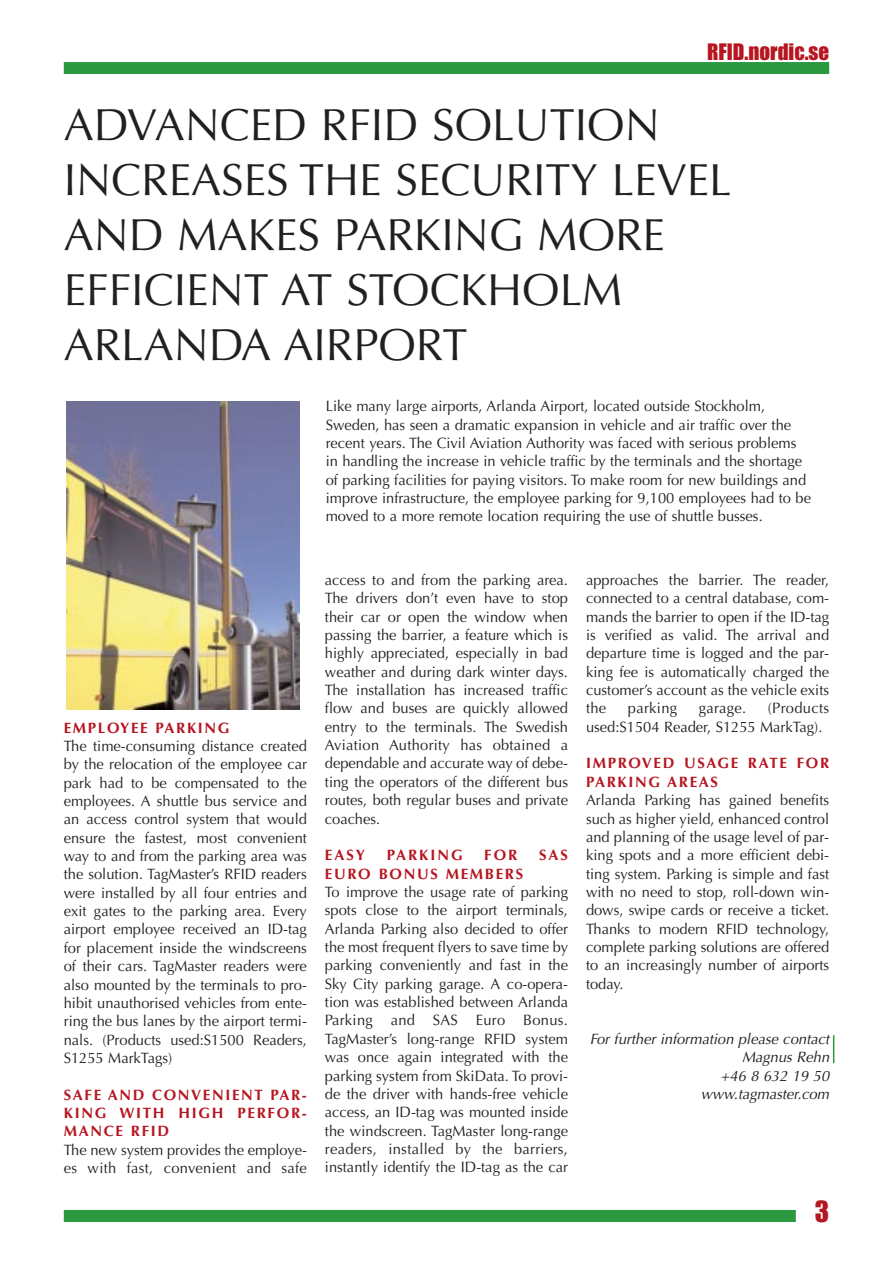
<style>
.page{position:relative;width:893px;height:1263px;background:#fff}
.page>*{position:absolute;margin:0;border:0;box-sizing:border-box;transform-origin:0 0}
.t1{font:45px/55.1px "Optima";color:#231f20}
.t2{font:27px "Impact";color:#b61620}
.t3{font:21px "Impact";color:#b61620}
.t4{font:15px/18.3px "Optima";color:#231f20;text-align:justify}
.t5{font:700 15px/18.3px "Optima";letter-spacing:.11em;color:#b61620;text-align:justify}
.t6{font:italic 15px/18.3px "Optima";color:#231f20;text-align:right}
.t7{font:700 15px "Optima";letter-spacing:.135em;color:#b61620}
.t8{font:15px "Optima";letter-spacing:.02em;color:#231f20}
</style>
<div class="page">
<div style="left:64px;top:62px;width:765px;height:12px;background:#2b993f"></div>
<div style="left:64px;top:1210px;width:732px;height:12px;background:#2b993f"></div>
<img style="left:67px;top:402px;width:232px;height:307px">
<svg style="left:833px;top:1035px;width:1px;height:28px"></svg>
<h3 class="t3" style="left:707px;top:45px;width:124px">RFID.nordic.se</h3>
<h1 class="t1" style="left:64px;top:102px;width:669px">ADVANCED RFID SOLUTION<br>INCREASES THE SECURITY LEVEL<br>AND MAKES PARKING MORE<br>EFFICIENT AT STOCKHOLM<br>ARLANDA AIRPORT</h1>
<p class="t4" style="left:326px;top:398px;width:487px;text-align:left">Like many large airports, Arlanda Airport, located outside Stockholm, Sweden, has seen a dramatic expansion in vehicle and air traffic over the recent years. The Civil Aviation Authority was faced with serious problems in handling the increase in vehicle traffic by the terminals and the shortage of parking facilities for paying visitors. To make room for new buildings and improve infrastructure, the employee parking for 9,100 employees had to be moved to a more remote location requiring the use of shuttle busses.</p>
<p class="t5" style="left:64px;top:720px;width:167px">EMPLOYEE PARKING</p>
<p class="t4" style="left:64px;top:738px;width:245px">The time-consuming distance created by the relocation of the employee car park had to be compensated to the employees. A shuttle bus service and an access control system that would ensure the fastest, most convenient way to and from the parking area was the solution. TagMaster’s RFID readers were installed by all four entries and exit gates to the parking area. Every airport employee received an ID-tag for placement inside the windscreens of their cars. TagMaster readers were also mounted by the terminals to pro&shy;hibit unauthorised vehicles from ente&shy;ring the bus lanes by the airport termi&shy;nals. (Products used:S1500 Readers, S1255 MarkTags)</p>
<p class="t5" style="left:64px;top:1087px;width:245px">SAFE AND CONVENIENT PAR-KING WITH HIGH PERFOR-MANCE RFID</p>
<p class="t4" style="left:64px;top:1142px;width:245px">The new system provides the employe&shy;es with fast, convenient and safe</p>
<p class="t4" style="left:325px;top:572px;width:245px">access to and from the parking area.<br>The drivers don’t even have to stop their car or open the window when passing the barrier, a feature which is highly appreciated, especially in bad weather and during dark winter days.<br>The installation has increased traffic flow and buses are quickly allowed entry to the terminals. The Swedish Aviation Authority has obtained a dependable and accurate way of debe&shy;ting the operators of the different bus routes, both regular buses and private coaches.</p>
<p class="t5" style="left:325px;top:847px;width:42px">EASY</p>
<p class="t7" style="left:387px;top:849px;width:78px">PARKING</p>
<p class="t5" style="left:484px;top:847px;width:35px">FOR</p>
<p class="t5" style="left:539px;top:847px;width:31px">SAS</p>
<p class="t5" style="left:325px;top:866px;width:200px">EURO BONUS MEMBERS</p>
<p class="t4" style="left:325px;top:884px;width:245px">To improve the usage rate of parking spots close to the airport terminals, Arlanda Parking also decided to offer the most frequent flyers to save time by parking conveniently and fast in the Sky City parking garage. A co-opera&shy;tion was established between Arlanda Parking and SAS Euro Bonus.<br>TagMaster’s long-range RFID system was once again integrated with the parking system from SkiData. To provi&shy;de the driver with hands-free vehicle access, an ID-tag was mounted inside the windscreen. TagMaster long-range readers, installed by the barriers, instantly identify the ID-tag as the car</p>
<p class="t4" style="left:586px;top:572px;width:245px">approaches the barrier. The reader, connected to a central database, com&shy;mands the barrier to open if the ID-tag is verified as valid. The arrival and departure time is logged and the par&shy;king fee is automatically charged the customer’s account as the vehicle exits the</p>
<p class="t4" style="left:586px;top:700px;width:245px;text-indent:182px">(Products used:S1504 Reader, S1255 MarkTag).</p>
<p class="t5" style="left:586px;top:756px;width:245px">IMPROVED USAGE RATE FOR<br>PARKING AREAS</p>
<p class="t4" style="left:586px;top:792px;width:245px">Arlanda Parking has gained benefits such as higher yield, enhanced control and planning of the usage level of par&shy;king spots and a more efficient debi&shy;ting system. Parking is simple and fast with no need to stop, roll-down win&shy;dows, swipe cards or receive a ticket.<br>Thanks to modern RFID technology, complete parking solutions are offered to an increasingly number of airports today.</p>
<p class="t6" style="left:590px;top:1031px;width:244px">For further information please contact<br>Magnus Rehn<br>+46 8 632 19 50 www.tagmaster.com</p>
<p class="t8" style="left:628px;top:702px;width:51px">parking</p>
<p class="t4" style="left:699px;top:700px;width:49px">garage.</p>
<h2 class="t2" style="left:815px;top:1202px;width:16px">3</h2>
</div>
